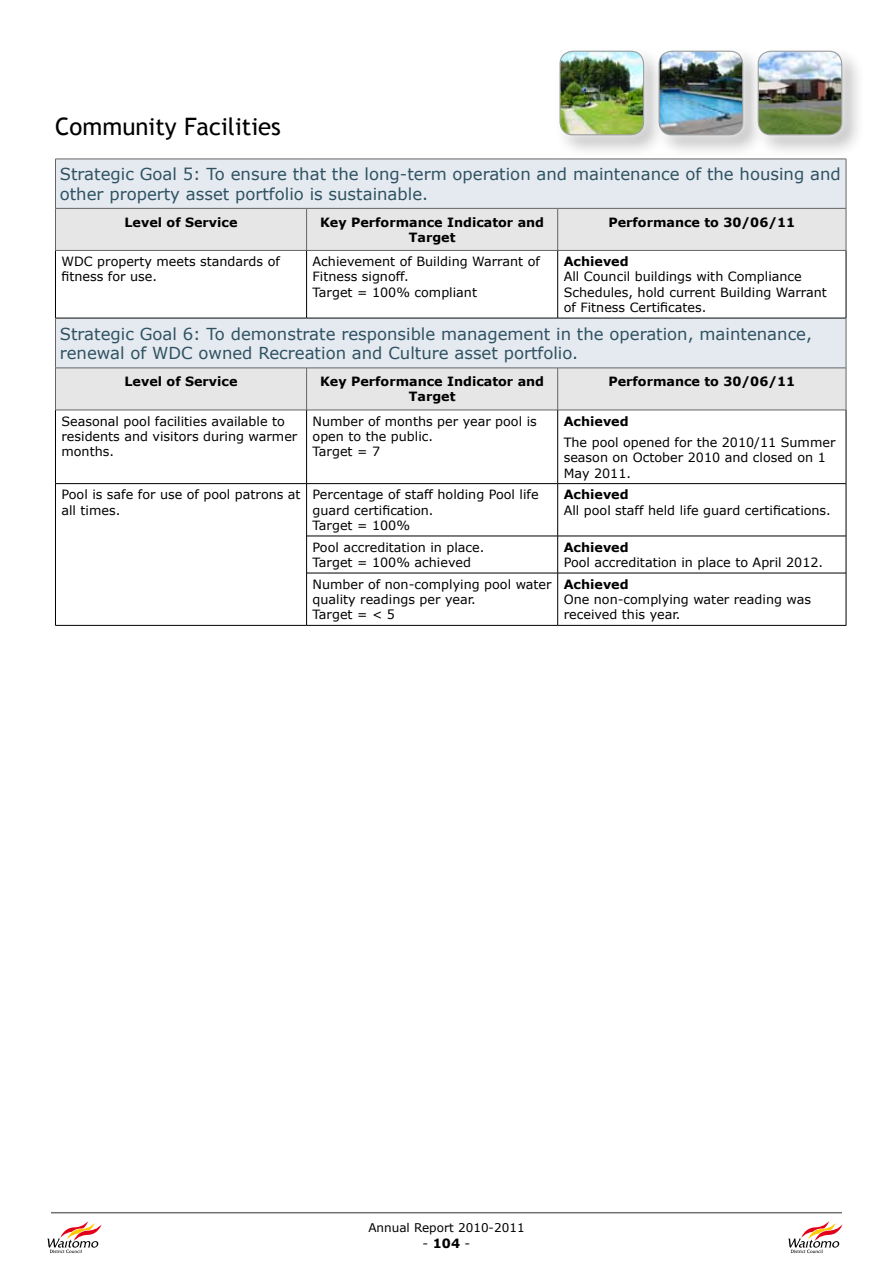
<style>
.page{position:relative;width:893px;height:1263px;background:#fff}
.page>*{position:absolute;margin:0;border:0;box-sizing:border-box;transform-origin:0 0}
.t1{font:24px "Trebuchet MS";color:#000}
.t2{font:16.5px/19.8px "Verdana";color:#2e5261}
.t3{font:12.75px/15.3px "Verdana";color:#000}
.t4{font:700 12.75px/15.3px "Verdana";color:#000;text-align:center}
.t5{font:12px "Verdana";color:#000}
.s1{font-weight:400}
</style>
<div class="page">
<svg style="left:47px;top:1221px;width:55px;height:32px"></svg>
<hr style="left:51px;top:1212px;width:791px;height:1px;background:#707172">
<svg style="left:788px;top:1221px;width:55px;height:32px"></svg>
<div style="left:653px;top:45px;width:113px;height:113px;background:#000;opacity:.25"></div>
<div style="left:649px;top:41px;width:104px;height:104px;background:#fff;opacity:.87"></div>
<img style="left:666px;top:51px;width:77px;height:84px">
<div style="left:659px;top:51px;width:84px;height:84px;border:1px solid #9c9e9f;border-radius:13px"></div>
<div style="left:752px;top:45px;width:113px;height:113px;background:#000;opacity:.25"></div>
<div style="left:748px;top:41px;width:104px;height:104px;background:#fff;opacity:.87"></div>
<img style="left:758px;top:51px;width:84px;height:84px">
<div style="left:758px;top:51px;width:84px;height:84px;border:1px solid #9c9e9f;border-radius:13px"></div>
<div style="left:554px;top:45px;width:112px;height:113px;background:#000;opacity:.25"></div>
<div style="left:550px;top:41px;width:104px;height:104px;background:#fff;opacity:.87"></div>
<img style="left:560px;top:51px;width:84px;height:84px">
<div style="left:559px;top:51px;width:85px;height:84px;border:1px solid #9c9e9f;border-radius:13px"></div>
<div style="left:55px;top:159px;width:791px;height:49px;background:#e5e9f0"></div>
<div style="left:56px;top:209px;width:790px;height:41px;background:#e6e6e6"></div>
<hr style="left:55px;top:159px;width:252px;height:1px;background:#646567">
<hr style="left:55px;top:159px;width:1px;height:49px;background:#646567">
<hr style="left:307px;top:159px;width:251px;height:1px;background:#646567">
<hr style="left:558px;top:159px;width:288px;height:1px;background:#646567">
<hr style="left:846px;top:159px;width:1px;height:49px;background:#646567">
<hr style="left:55px;top:208px;width:252px;height:1px;background:#646567">
<hr style="left:55px;top:209px;width:1px;height:41px;background:#646567">
<hr style="left:307px;top:208px;width:251px;height:1px;background:#646567">
<hr style="left:306px;top:209px;width:1px;height:41px;background:#646567">
<hr style="left:558px;top:208px;width:288px;height:1px;background:#646567">
<hr style="left:557px;top:209px;width:1px;height:41px;background:#646567">
<hr style="left:846px;top:209px;width:1px;height:41px;background:#646567">
<hr style="left:55px;top:250px;width:252px;height:1px;background:#646567">
<hr style="left:307px;top:250px;width:251px;height:1px;background:#646567">
<hr style="left:558px;top:250px;width:288px;height:1px;background:#646567">
<hr style="left:55px;top:251px;width:1px;height:67px;background:#000">
<hr style="left:306px;top:251px;width:1px;height:67px;background:#000">
<hr style="left:557px;top:251px;width:1px;height:67px;background:#000">
<hr style="left:846px;top:251px;width:1px;height:67px;background:#000">
<div style="left:55px;top:318px;width:791px;height:50px;background:#e5e9f0"></div>
<div style="left:56px;top:369px;width:790px;height:41px;background:#e6e6e6"></div>
<hr style="left:55px;top:318px;width:252px;height:1px;background:#646567">
<hr style="left:55px;top:319px;width:1px;height:49px;background:#646567">
<hr style="left:307px;top:318px;width:251px;height:1px;background:#646567">
<hr style="left:558px;top:318px;width:288px;height:1px;background:#646567">
<hr style="left:846px;top:319px;width:1px;height:49px;background:#646567">
<hr style="left:55px;top:368px;width:252px;height:1px;background:#646567">
<hr style="left:55px;top:368px;width:1px;height:42px;background:#646567">
<hr style="left:307px;top:368px;width:251px;height:1px;background:#646567">
<hr style="left:306px;top:368px;width:1px;height:42px;background:#646567">
<hr style="left:558px;top:368px;width:288px;height:1px;background:#646567">
<hr style="left:557px;top:368px;width:1px;height:42px;background:#646567">
<hr style="left:846px;top:368px;width:1px;height:42px;background:#646567">
<hr style="left:55px;top:410px;width:252px;height:1px;background:#646567">
<hr style="left:307px;top:410px;width:251px;height:1px;background:#646567">
<hr style="left:558px;top:410px;width:288px;height:1px;background:#646567">
<hr style="left:55px;top:410px;width:1px;height:73px;background:#000">
<hr style="left:306px;top:410px;width:1px;height:73px;background:#000">
<hr style="left:557px;top:410px;width:1px;height:73px;background:#000">
<hr style="left:846px;top:410px;width:1px;height:73px;background:#000">
<hr style="left:55px;top:483px;width:252px;height:1px;background:#000">
<hr style="left:55px;top:484px;width:1px;height:52px;background:#000">
<hr style="left:55px;top:536px;width:1px;height:37px;background:#000">
<hr style="left:55px;top:573px;width:1px;height:52px;background:#000">
<hr style="left:55px;top:625px;width:252px;height:1px;background:#000">
<hr style="left:307px;top:483px;width:251px;height:1px;background:#000">
<hr style="left:306px;top:484px;width:1px;height:52px;background:#000">
<hr style="left:558px;top:483px;width:288px;height:1px;background:#000">
<hr style="left:557px;top:484px;width:1px;height:52px;background:#000">
<hr style="left:846px;top:484px;width:1px;height:52px;background:#000">
<hr style="left:306px;top:536px;width:1px;height:37px;background:#000">
<hr style="left:557px;top:536px;width:1px;height:37px;background:#000">
<hr style="left:846px;top:536px;width:1px;height:37px;background:#000">
<hr style="left:306px;top:573px;width:1px;height:52px;background:#000">
<hr style="left:557px;top:573px;width:1px;height:52px;background:#000">
<hr style="left:846px;top:573px;width:1px;height:52px;background:#000">
<hr style="left:307px;top:536px;width:251px;height:1px;background:#000">
<hr style="left:558px;top:536px;width:288px;height:1px;background:#000">
<hr style="left:307px;top:573px;width:251px;height:1px;background:#000">
<hr style="left:558px;top:573px;width:288px;height:1px;background:#000">
<hr style="left:307px;top:625px;width:251px;height:1px;background:#000">
<hr style="left:558px;top:625px;width:288px;height:1px;background:#000">
<h1 class="t1" style="left:55px;top:112px;width:227px">Community Facilities</h1>
<p class="t2" style="left:60px;top:164px;width:782px">Strategic Goal 5: To ensure that the long-term operation and maintenance of the housing and other property asset portfolio is sustainable.</p>
<p class="t4" style="left:125px;top:214px;width:115px">Level of Service</p>
<p class="t4" style="left:320px;top:214px;width:226px">Key Performance Indicator and<br>Target</p>
<p class="t4" style="left:608px;top:214px;width:188px">Performance to 30/06/11</p>
<p class="t3" style="left:61px;top:253px;width:220px">WDC property meets standards of fitness for use.</p>
<p class="t3" style="left:313px;top:253px;width:229px">Achievement of Building Warrant of<br>Fitness signoff.<br>Target = 100% compliant</p>
<p class="t4" style="left:564px;top:253px;width:66px">Achieved</p>
<p class="t3" style="left:564px;top:269px;width:265px">All Council buildings with Compliance<br>Schedules, hold current Building Warrant of Fitness Certificates.</p>
<p class="t2" style="left:60px;top:323px;width:754px">Strategic Goal 6: To demonstrate responsible management in the operation, maintenance, renewal of WDC owned Recreation and Culture asset portfolio.</p>
<p class="t4" style="left:125px;top:373px;width:115px">Level of Service</p>
<p class="t4" style="left:320px;top:373px;width:226px">Key Performance Indicator and<br>Target</p>
<p class="t4" style="left:608px;top:373px;width:188px">Performance to 30/06/11</p>
<p class="t3" style="left:61px;top:413px;width:237px">Seasonal pool facilities available to residents and visitors during warmer months.</p>
<p class="t3" style="left:313px;top:413px;width:226px">Number of months per year pool is open to the public.<br>Target = 7</p>
<p class="t4" style="left:564px;top:413px;width:66px">Achieved</p>
<p class="t3" style="left:564px;top:434px;width:273px">The pool opened for the 2010/11 Summer season on October 2010 and closed on 1<br>May 2011.</p>
<p class="t3" style="left:61px;top:487px;width:241px">Pool is safe for use of pool patrons at all times.</p>
<p class="t3" style="left:313px;top:487px;width:228px">Percentage of staff holding Pool life guard certification.<br>Target = 100%</p>
<p class="t4" style="left:564px;top:487px;width:66px">Achieved</p>
<p class="t3" style="left:564px;top:502px;width:269px">All pool staff held life guard certifications.</p>
<p class="t3" style="left:313px;top:539px;width:173px">Pool accreditation in place.<br>Target = 100% achieved</p>
<p class="t4" style="left:564px;top:539px;width:66px">Achieved</p>
<p class="t3" style="left:564px;top:554px;width:261px">Pool accreditation in place to April 2012.</p>
<p class="t3" style="left:313px;top:576px;width:241px">Number of non-complying pool water quality readings per year.<br>Target = &lt; 5</p>
<p class="t4" style="left:564px;top:576px;width:66px">Achieved</p>
<p class="t3" style="left:564px;top:591px;width:249px">One non-complying water reading was received this year.</p>
<p class="t5" style="left:368px;top:1220px;width:158px">Annual Report 2010-2011</p>
<p class="t4" style="left:423px;top:1235px;width:49px"><span class="s1">-</span> 104 <span class="s1">-</span></p>
</div>
